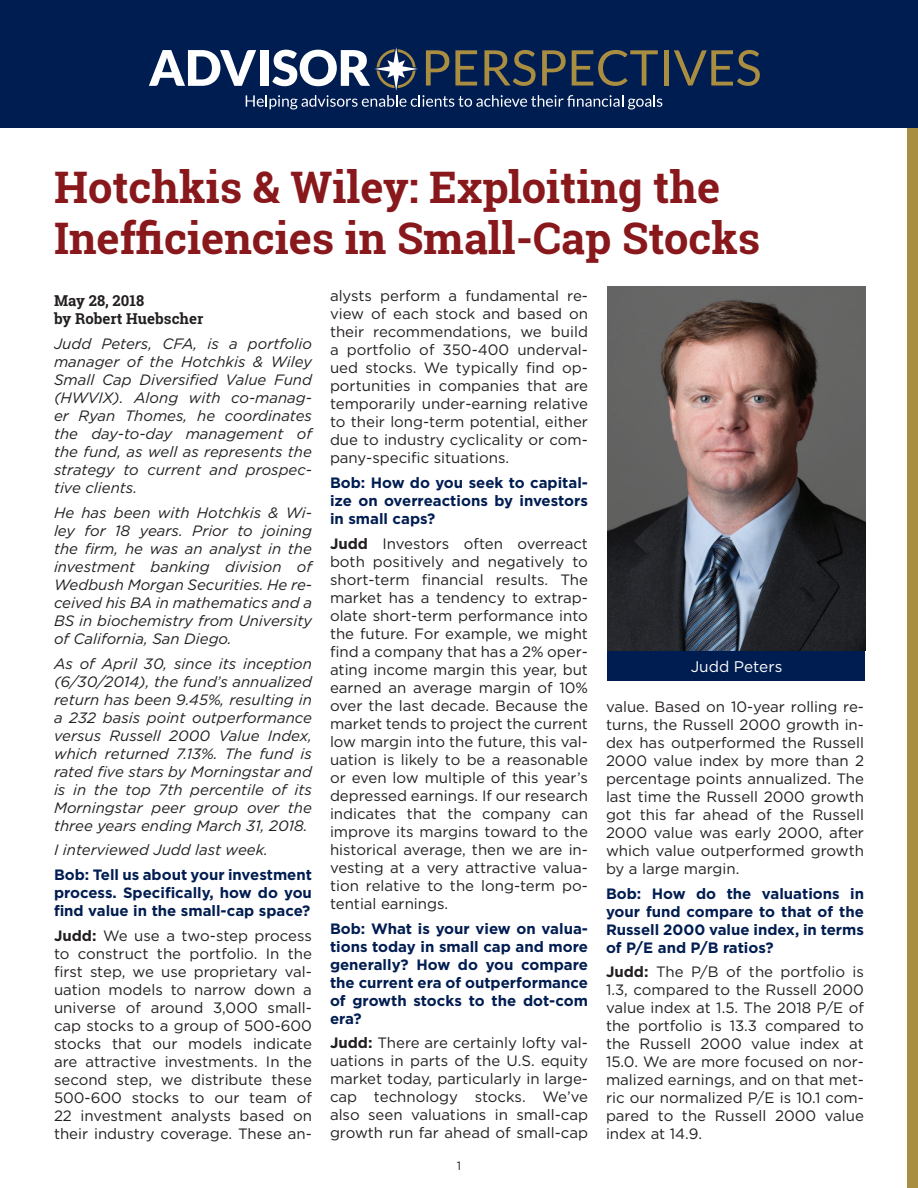
<style>
.page{position:relative;width:918px;height:1188px;background:#fff}
.page>*{position:absolute;margin:0;border:0;box-sizing:border-box;transform-origin:0 0}
.t1{font:700 43.5px/51px "Roboto Slab";color:#88181b}
.t2{font:15.45px "Gotham";color:#fff}
.AP_body{font:15px/18px "Gotham";color:#231f20;text-align:justify}
.AP_body-2{font:italic 15px/18px "Gotham";color:#231f20;text-align:justify}
.AP_body-3{font:700 15px/18px "Gotham";color:#001d51;text-align:justify}
.AP_body-4{font:700 15px/18px "Roboto Slab";color:#231f20}
.t3{font:12px "Gotham";color:#231f20}
.s1{font-weight:700}
</style>
<div class="page">
<div style="left:907px;top:111px;width:11px;height:1077px;background:#a98d41"></div>
<div style="left:0;top:0;width:918px;height:127px;background:#001d51"></div>
<hr style="left:664px;top:50px;width:4px;height:36px;background:#a98d41">
<svg style="left:674px;top:50px;width:86px;height:36px"></svg>
<svg style="left:149px;top:47px;width:513px;height:63px"></svg>
<div style="left:608px;top:642px;width:258px;height:39px;background:#001d51"></div>
<img style="left:608px;top:287px;width:258px;height:363px">
<p class="t1" style="left:54px;top:161px;width:708px">Hotchkis &amp; Wiley: Exploiting the<br>Inefficiencies in Small-Cap Stocks</p>
<p class="AP_body-4" style="left:54px;top:292px;width:151px">May 28, 2018<br>by Robert Huebscher</p>
<p class="AP_body-2" style="left:54px;top:335px;width:260px">Judd Peters, CFA, is a portfolio manager of the Hotchkis &amp; Wiley Small Cap Diversified Value Fund (HWVIX). Along with co-manag&shy;er Ryan Thomes, he coordinates the day-to-day management of the fund, as well as represents the strategy to current and prospec&shy;tive clients.</p>
<p class="AP_body-2" style="left:54px;top:503px;width:260px">He has been with Hotchkis &amp; Wi&shy;ley for 18 years. Prior to joining the firm, he was an analyst in the investment banking division of Wedbush Morgan Securities. He re&shy;ceived his BA in mathematics and a BS in biochemistry from University of California, San Diego.</p>
<p class="AP_body-2" style="left:54px;top:654px;width:260px">As of April 30, since its inception (6/30/2014), the fund’s annualized return has been 9.45%, resulting in a 232 basis point outperformance versus Russell 2000 Value Index, which returned 7.13%. The fund is rated five stars by Morningstar and is in the top 7th percentile of its Morningstar peer group over the three years ending March 31, 2018.</p>
<p class="AP_body-2" style="left:54px;top:841px;width:216px">I interviewed Judd last week.</p>
<p class="AP_body-3" style="left:54px;top:866px;width:260px">Bob: Tell us about your investment process. Specifically, how do you find value in the small-cap space?</p>
<p class="AP_body" style="left:54px;top:926px;width:260px"><span class="s1">Judd:</span> We use a two-step process to construct the portfolio. In the first step, we use proprietary val&shy;uation models to narrow down a universe of around 3,000 small&shy;cap stocks to a group of 500-600 stocks that our models indicate are attractive investments. In the second step, we distribute these 500-600 stocks to our team of 22 investment analysts based on their industry coverage. These an-</p>
<p class="AP_body" style="left:330px;top:287px;width:260px">alysts perform a fundamental re&shy;view of each stock and based on their recommendations, we build a portfolio of 350-400 underval&shy;ued stocks. We typically find op&shy;portunities in companies that are temporarily under-earning relative to their long-term potential, either due to industry cyclicality or com&shy;pany-specific situations.</p>
<p class="AP_body-3" style="left:330px;top:474px;width:260px">Bob: How do you seek to capital&shy;ize on overreactions by investors in small caps?</p>
<p class="AP_body" style="left:330px;top:534px;width:260px"><span class="s1">Judd</span> Investors often overreact both positively and negatively to short-term financial results. The market has a tendency to extrap&shy;olate short-term performance into the future. For example, we might find a company that has a 2% oper&shy;ating income margin this year, but earned an average margin of 10% over the last decade. Because the market tends to project the current low margin into the future, this val&shy;uation is likely to be a reasonable or even low multiple of this year’s depressed earnings. If our research indicates that the company can improve its margins toward to the historical average, then we are in&shy;vesting at a very attractive valua&shy;tion relative to the long-term po&shy;tential earnings.</p>
<p class="AP_body-3" style="left:330px;top:919px;width:260px">Bob: What is your view on valua&shy;tions today in small cap and more generally? How do you compare the current era of outperformance of growth stocks to the dot-com era?</p>
<p class="AP_body" style="left:330px;top:1034px;width:260px"><span class="s1">Judd:</span> There are certainly lofty val&shy;uations in parts of the U.S. equity market today, particularly in large&shy;cap technology stocks. We’ve also seen valuations in small-cap growth run far ahead of small-cap</p>
<p class="t3" style="left:457px;top:1159px;width:6px">1</p>
<p class="t2" style="left:691px;top:658px;width:93px">Judd Peters</p>
<p class="AP_body" style="left:606px;top:697px;width:260px">value. Based on 10-year rolling re&shy;turns, the Russell 2000 growth in&shy;dex has outperformed the Russell 2000 value index by more than 2 percentage points annualized. The last time the Russell 2000 growth got this far ahead of the Russell 2000 value was early 2000, after which value outperformed growth by a large margin.</p>
<p class="AP_body-3" style="left:606px;top:884px;width:260px">Bob: How do the valuations in your fund compare to that of the Russell 2000 value index, in terms of P/E and P/B ratios?</p>
<p class="AP_body" style="left:606px;top:963px;width:260px"><span class="s1">Judd:</span> The P/B of the portfolio is 1.3, compared to the Russell 2000 value index at 1.5. The 2018 P/E of the portfolio is 13.3 compared to the Russell 2000 value index at 15.0. We are more focused on nor&shy;malized earnings, and on that met&shy;ric our normalized P/E is 10.1 com&shy;pared to the Russell 2000 value index at 14.9.</p>
</div>
